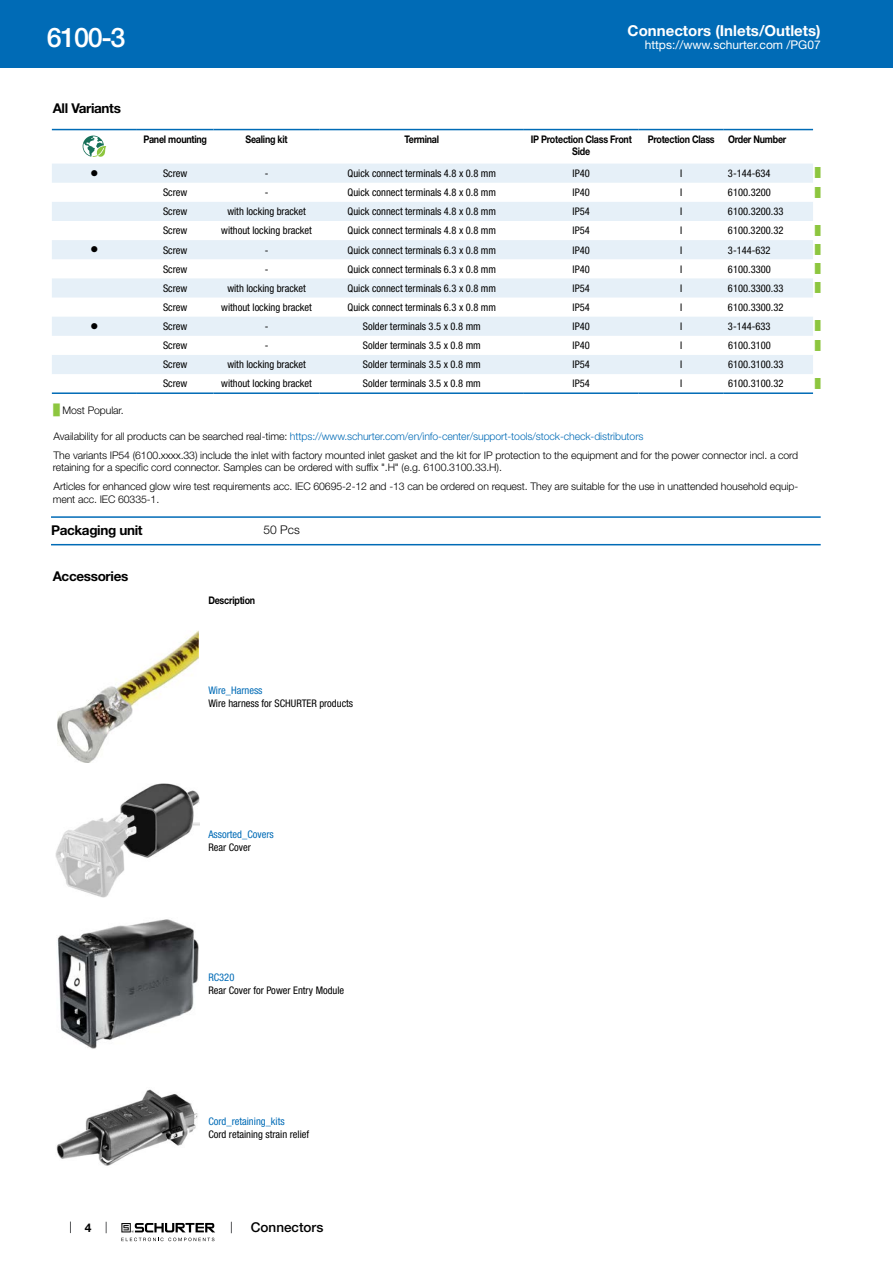
<style>
.page{position:relative;width:893px;height:1263px;background:#fff}
.page>*{position:absolute;margin:0;border:0;box-sizing:border-box;transform-origin:0 0}
.t1{font:500 27px "Helvetica Neue LT";color:#fff}
.t2{font:700 15px "Helvetica Neue LT";color:#fff}
.t3{font:700 13.5px "Helvetica Neue LT";letter-spacing:-.025em;color:#000}
.t4{font:500 13.5px "Helvetica Neue LT";color:#000}
.t5{font:12px "Helvetica Neue LT";color:#fff}
.t6{font:300 12px "Helvetica Neue LT";color:#000}
.t7{font:700 12px "Helvetica Neue LT";color:#000}
.t8{font:condensed 10.5px "Helvetica Neue LT";color:#000}
.t9{font:300 10.5px/18.5px "Helvetica Neue LT";letter-spacing:-.01em;color:#000}
.t10{font:700 10.5px/12.6px "Helvetica Neue LT";letter-spacing:-.025em;color:#000;text-align:center;scale:.85 1}
.t11{font:condensed 10.5px "Helvetica Neue LT";color:#006bb6}
.t12{font:10.5px "Wingdings";color:#000}
.t13{font:9px "Arial Unicode MS";color:#8dc63f}
.s1{font-family:"Arial Unicode MS";font-weight:400;color:#8dc63f}
.s2{color:#006bb6}
</style>
<div class="page">
<svg style="left:70px;top:1221px;width:1px;height:12px"></svg>
<svg style="left:121px;top:1223px;width:94px;height:18px"></svg>
<div style="left:0;top:0;width:893px;height:68px;background:#006bb6"></div>
<svg style="left:52px;top:130px;width:761px;height:34px"></svg>
<svg style="left:52px;top:164px;width:761px;height:210px;fill:#e6f0f8"></svg>
<hr style="left:52px;top:129px;width:85px;height:1px;background:#006bb6">
<hr style="left:137px;top:129px;width:76px;height:1px;background:#006bb6">
<hr style="left:213px;top:129px;width:107px;height:1px;background:#006bb6">
<hr style="left:320px;top:129px;width:204px;height:1px;background:#006bb6">
<hr style="left:524px;top:129px;width:115px;height:1px;background:#006bb6">
<hr style="left:639px;top:129px;width:85px;height:1px;background:#006bb6">
<hr style="left:724px;top:129px;width:89px;height:1px;background:#006bb6">
<hr style="left:52px;top:392px;width:85px;height:2px;background:#006bb6">
<hr style="left:137px;top:392px;width:76px;height:2px;background:#006bb6">
<hr style="left:213px;top:392px;width:107px;height:2px;background:#006bb6">
<hr style="left:320px;top:392px;width:204px;height:2px;background:#006bb6">
<hr style="left:524px;top:392px;width:115px;height:2px;background:#006bb6">
<hr style="left:639px;top:392px;width:85px;height:2px;background:#006bb6">
<hr style="left:724px;top:392px;width:89px;height:2px;background:#006bb6">
<svg style="left:83px;top:136px;width:23px;height:21px"></svg>
<hr style="left:51px;top:516px;width:770px;height:2px;background:#006bb6">
<hr style="left:51px;top:544px;width:770px;height:1px;background:#006bb6">
<img style="left:57px;top:631px;width:141px;height:131px">
<img style="left:55px;top:784px;width:145px;height:113px">
<img style="left:57px;top:919px;width:141px;height:130px">
<img style="left:56px;top:1089px;width:142px;height:77px">
<h1 class="t1" style="left:47px;top:21px;width:80px">6100-3</h1>
<h2 class="t2" style="left:628px;top:21px;width:195px">Connectors (Inlets/Outlets)</h2>
<p class="t5" style="left:645px;top:38px;width:178px">https://www.schurter.com /PG07</p>
<p class="t3" style="left:53px;top:99px;width:70px">All Variants</p>
<p class="t10" style="left:143px;top:133px;width:76px">Panel mounting</p>
<p class="t10" style="left:245px;top:133px;width:51px">Sealing kit</p>
<p class="t10" style="left:404px;top:133px;width:42px">Terminal</p>
<p class="t10" style="left:531px;top:133px;width:120px">IP Protection Class Front<br>Side</p>
<p class="t10" style="left:648px;top:133px;width:80px">Protection Class</p>
<p class="t10" style="left:728px;top:133px;width:70px">Order Number</p>
<p class="t12" style="left:90px;top:167px;width:9px">●</p>
<p class="t8" style="left:163px;top:167px;width:26px">Screw</p>
<p class="t8" style="left:265px;top:167px;width:5px">-</p>
<p class="t8" style="left:347px;top:167px;width:150px">Quick connect terminals 4.8 x 0.8 mm</p>
<p class="t8" style="left:573px;top:167px;width:19px">IP40</p>
<p class="t8" style="left:680px;top:167px;width:4px">I</p>
<p class="t8" style="left:728px;top:167px;width:44px">3-144-634</p>
<p class="t13" style="left:815px;top:167px;width:7px">█</p>
<p class="t8" style="left:163px;top:186px;width:26px">Screw</p>
<p class="t8" style="left:265px;top:186px;width:5px">-</p>
<p class="t8" style="left:347px;top:186px;width:150px">Quick connect terminals 4.8 x 0.8 mm</p>
<p class="t8" style="left:573px;top:186px;width:19px">IP40</p>
<p class="t8" style="left:680px;top:186px;width:4px">I</p>
<p class="t8" style="left:728px;top:186px;width:44px">6100.3200</p>
<p class="t13" style="left:815px;top:186px;width:7px">█</p>
<p class="t8" style="left:163px;top:205px;width:26px">Screw</p>
<p class="t8" style="left:227px;top:205px;width:80px">with locking bracket</p>
<p class="t8" style="left:347px;top:205px;width:150px">Quick connect terminals 4.8 x 0.8 mm</p>
<p class="t8" style="left:573px;top:205px;width:19px">IP54</p>
<p class="t8" style="left:680px;top:205px;width:4px">I</p>
<p class="t8" style="left:728px;top:205px;width:57px">6100.3200.33</p>
<p class="t8" style="left:163px;top:225px;width:26px">Screw</p>
<p class="t8" style="left:221px;top:225px;width:92px">without locking bracket</p>
<p class="t8" style="left:347px;top:225px;width:150px">Quick connect terminals 4.8 x 0.8 mm</p>
<p class="t8" style="left:573px;top:225px;width:19px">IP54</p>
<p class="t8" style="left:680px;top:225px;width:4px">I</p>
<p class="t8" style="left:728px;top:225px;width:57px">6100.3200.32</p>
<p class="t13" style="left:815px;top:224px;width:7px">█</p>
<p class="t12" style="left:90px;top:244px;width:9px">●</p>
<p class="t8" style="left:163px;top:244px;width:26px">Screw</p>
<p class="t8" style="left:265px;top:244px;width:5px">-</p>
<p class="t8" style="left:347px;top:244px;width:150px">Quick connect terminals 6.3 x 0.8 mm</p>
<p class="t8" style="left:573px;top:244px;width:19px">IP40</p>
<p class="t8" style="left:680px;top:244px;width:4px">I</p>
<p class="t8" style="left:728px;top:244px;width:44px">3-144-632</p>
<p class="t13" style="left:815px;top:243px;width:7px">█</p>
<p class="t8" style="left:163px;top:263px;width:26px">Screw</p>
<p class="t8" style="left:265px;top:263px;width:5px">-</p>
<p class="t8" style="left:347px;top:263px;width:150px">Quick connect terminals 6.3 x 0.8 mm</p>
<p class="t8" style="left:573px;top:263px;width:19px">IP40</p>
<p class="t8" style="left:680px;top:263px;width:4px">I</p>
<p class="t8" style="left:728px;top:263px;width:44px">6100.3300</p>
<p class="t13" style="left:815px;top:262px;width:7px">█</p>
<p class="t8" style="left:163px;top:282px;width:26px">Screw</p>
<p class="t8" style="left:227px;top:282px;width:80px">with locking bracket</p>
<p class="t8" style="left:347px;top:282px;width:150px">Quick connect terminals 6.3 x 0.8 mm</p>
<p class="t8" style="left:573px;top:282px;width:19px">IP54</p>
<p class="t8" style="left:680px;top:282px;width:4px">I</p>
<p class="t8" style="left:728px;top:282px;width:57px">6100.3300.33</p>
<p class="t13" style="left:815px;top:281px;width:7px">█</p>
<p class="t8" style="left:163px;top:301px;width:26px">Screw</p>
<p class="t8" style="left:221px;top:301px;width:92px">without locking bracket</p>
<p class="t8" style="left:347px;top:301px;width:150px">Quick connect terminals 6.3 x 0.8 mm</p>
<p class="t8" style="left:573px;top:301px;width:19px">IP54</p>
<p class="t8" style="left:680px;top:301px;width:4px">I</p>
<p class="t8" style="left:728px;top:301px;width:57px">6100.3300.32</p>
<p class="t12" style="left:90px;top:320px;width:9px">●</p>
<p class="t8" style="left:163px;top:320px;width:26px">Screw</p>
<p class="t8" style="left:265px;top:320px;width:5px">-</p>
<p class="t8" style="left:363px;top:320px;width:120px">Solder terminals 3.5 x 0.8 mm</p>
<p class="t8" style="left:573px;top:320px;width:19px">IP40</p>
<p class="t8" style="left:680px;top:320px;width:4px">I</p>
<p class="t8" style="left:728px;top:320px;width:44px">3-144-633</p>
<p class="t13" style="left:815px;top:320px;width:7px">█</p>
<p class="t8" style="left:163px;top:339px;width:26px">Screw</p>
<p class="t8" style="left:265px;top:339px;width:5px">-</p>
<p class="t8" style="left:363px;top:339px;width:120px">Solder terminals 3.5 x 0.8 mm</p>
<p class="t8" style="left:573px;top:339px;width:19px">IP40</p>
<p class="t8" style="left:680px;top:339px;width:4px">I</p>
<p class="t8" style="left:728px;top:339px;width:44px">6100.3100</p>
<p class="t13" style="left:815px;top:339px;width:7px">█</p>
<p class="t8" style="left:163px;top:358px;width:26px">Screw</p>
<p class="t8" style="left:227px;top:358px;width:80px">with locking bracket</p>
<p class="t8" style="left:363px;top:358px;width:120px">Solder terminals 3.5 x 0.8 mm</p>
<p class="t8" style="left:573px;top:358px;width:19px">IP54</p>
<p class="t8" style="left:680px;top:358px;width:4px">I</p>
<p class="t8" style="left:728px;top:358px;width:57px">6100.3100.33</p>
<p class="t8" style="left:163px;top:378px;width:26px">Screw</p>
<p class="t8" style="left:221px;top:378px;width:92px">without locking bracket</p>
<p class="t8" style="left:363px;top:378px;width:120px">Solder terminals 3.5 x 0.8 mm</p>
<p class="t8" style="left:573px;top:378px;width:19px">IP54</p>
<p class="t8" style="left:680px;top:378px;width:4px">I</p>
<p class="t8" style="left:728px;top:378px;width:57px">6100.3100.32</p>
<p class="t13" style="left:815px;top:377px;width:7px">█</p>
<p class="t9" style="left:54px;top:401px;width:72px"><span class="s1">█</span> Most Popular.</p>
<p class="t9" style="left:54px;top:427px;width:746px">Availability for all products can be searched real-time: <span class="s2">https://www.schurter.com/en/info-center/support-tools/stock-check-distributors<br></span>The variants IP54 (6100.xxxx.33) include the inlet with factory mounted inlet gasket and the kit for IP protection to the equipment and for the power connector incl. a cord</p>
<p class="t9" style="left:53px;top:458px;width:747px">retaining for a specific cord connector. Samples can be ordered with suffix ".H" (e.g. 6100.3100.33.H).<br>Articles for enhanced glow wire test requirements acc. IEC 60695-2-12 and -13 can be ordered on request. They are suitable for the use in unattended household equip-</p>
<p class="t9" style="left:53px;top:489px;width:108px">ment acc. IEC 60335-1.</p>
<p class="t3" style="left:51px;top:522px;width:93px">Packaging unit</p>
<p class="t6" style="left:264px;top:523px;width:38px">50 Pcs</p>
<p class="t3" style="left:53px;top:568px;width:77px">Accessories</p>
<p class="t10" style="left:208px;top:594px;width:57px">Description</p>
<p class="t11" style="left:208px;top:685px;width:56px">Wire_Harness</p>
<p class="t8" style="left:208px;top:697px;width:146px">Wire harness for SCHURTER products</p>
<p class="t11" style="left:208px;top:828px;width:67px">Assorted_Covers</p>
<p class="t8" style="left:208px;top:841px;width:44px">Rear Cover</p>
<p class="t11" style="left:208px;top:972px;width:28px">RC320</p>
<p class="t8" style="left:208px;top:984px;width:137px">Rear Cover for Power Entry Module</p>
<p class="t7" style="left:85px;top:1220px;width:8px">4</p>
<p class="t11" style="left:208px;top:1115px;width:78px">Cord_retaining_kits</p>
<p class="t8" style="left:208px;top:1128px;width:102px">Cord retaining strain relief</p>
<p class="t4" style="left:251px;top:1219px;width:74px">Connectors</p>
</div>
